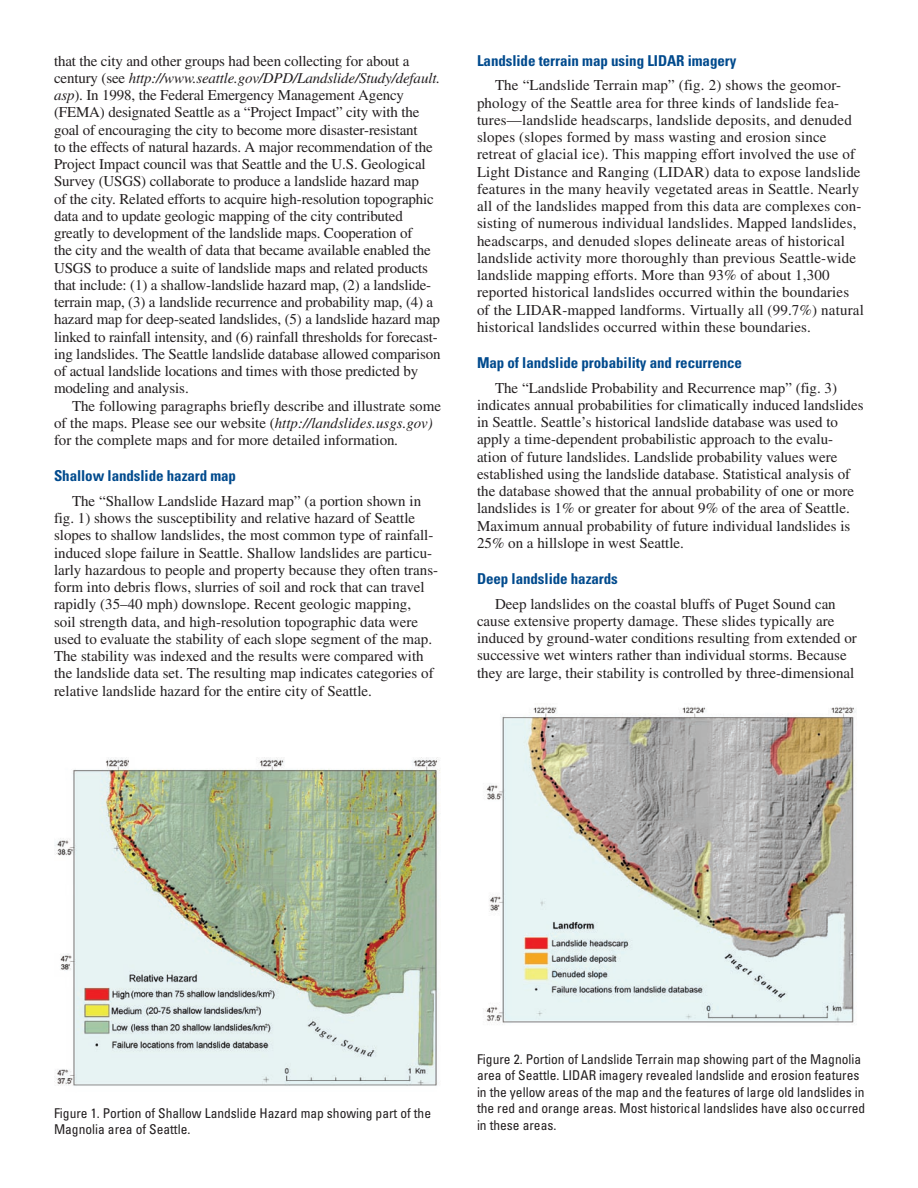
<style>
.page{position:relative;width:918px;height:1188px;background:#fff}
.page>*{position:absolute;margin:0;border:0;box-sizing:border-box;transform-origin:0 0}
.Body_Text{font:15px/17.2px "Times";color:#231f20}
.Heading_2{font:700 condensed 15px "Univers";letter-spacing:-.005em;color:#004a8d}
.FigureCaption{font:condensed 13.5px/16.5px "Univers";color:#231f20}
.s1{font-style:italic}
</style>
<div class="page">
<img style="left:485px;top:706px;width:371px;height:317px">
<img style="left:54px;top:757px;width:386px;height:329px">
<p class="Body_Text" style="left:54px;top:52px;width:388px">that the city and other groups had been collecting for about a century (see <span class="s1">http://www.seattle.gov/DPD/Landslide/Study/default. asp</span>). In 1998, the Federal Emergency Management Agency (FEMA) designated Seattle as a “Project Impact” city with the goal of encouraging the city to become more disaster-resistant<br>to the effects of natural hazards. A major recommendation of the Project Impact council was that Seattle and the U.S. Geological Survey (USGS) collaborate to produce a landslide hazard map<br>of the city. Related efforts to acquire high-resolution topographic data and to update geologic mapping of the city contributed greatly to development of the landslide maps. Cooperation of<br>the city and the wealth of data that became available enabled the USGS to produce a suite of landslide maps and related products that include: (1) a shallow-landslide hazard map, (2) a landslide&shy;terrain map, (3) a landslide recurrence and probability map, (4) a hazard map for deep-seated landslides, (5) a landslide hazard map linked to rainfall intensity, and (6) rainfall thresholds for forecast&shy;ing landslides. The Seattle landslide database allowed comparison of actual landslide locations and times with those predicted by modeling and analysis.</p>
<p class="Body_Text" style="left:54px;top:397px;width:389px;text-indent:18px">The following paragraphs briefly describe and illustrate some of the maps. Please see our website (<span class="s1">http://landslides.usgs.gov) </span>for the complete maps and for more detailed information<span class="s1">.</span></p>
<p class="Heading_2" style="left:54px;top:467px;width:184px">Shallow landslide hazard map</p>
<p class="Body_Text" style="left:54px;top:492px;width:386px;text-indent:18px">The “Shallow Landslide Hazard map” (a portion shown in fig. 1) shows the susceptibility and relative hazard of Seattle slopes to shallow landslides, the most common type of rainfall&shy;induced slope failure in Seattle. Shallow landslides are particu&shy;larly hazardous to people and property because they often trans&shy;form into debris flows, slurries of soil and rock that can travel rapidly (35–40 mph) downslope. Recent geologic mapping,<br>soil strength data, and high-resolution topographic data were used to evaluate the stability of each slope segment of the map.<br>The stability was indexed and the results were compared with the landslide data set. The resulting map indicates categories of relative landslide hazard for the entire city of Seattle.</p>
<p class="Heading_2" style="left:477px;top:51px;width:261px">Landslide terrain map using LIDAR imagery</p>
<p class="Body_Text" style="left:477px;top:77px;width:388px;text-indent:18px">The “Landslide Terrain map” (fig. 2) shows the geomor&shy;phology of the Seattle area for three kinds of landslide fea&shy;tures—landslide headscarps, landslide deposits, and denuded slopes (slopes formed by mass wasting and erosion since retreat of glacial ice). This mapping effort involved the use of Light Distance and Ranging (LIDAR) data to expose landslide features in the many heavily vegetated areas in Seattle. Nearly all of the landslides mapped from this data are complexes con&shy;sisting of numerous individual landslides. Mapped landslides, headscarps, and denuded slopes delineate areas of historical landslide activity more thoroughly than previous Seattle-wide landslide mapping efforts. More than 93% of about 1,300 reported historical landslides occurred within the boundaries of the LIDAR-mapped landforms. Virtually all (99.7%) natural historical landslides occurred within these boundaries.</p>
<p class="Heading_2" style="left:477px;top:353px;width:267px">Map of landslide probability and recurrence</p>
<p class="Body_Text" style="left:477px;top:379px;width:388px;text-indent:18px">The “Landslide Probability and Recurrence map” (fig. 3) indicates annual probabilities for climatically induced landslides in Seattle. Seattle’s historical landslide database was used to apply a time-dependent probabilistic approach to the evalu&shy;ation of future landslides. Landslide probability values were established using the landslide database. Statistical analysis of the database showed that the annual probability of one or more landslides is 1% or greater for about 9% of the area of Seattle.<br>Maximum annual probability of future individual landslides is 25% on a hillslope in west Seattle.</p>
<p class="Heading_2" style="left:477px;top:569px;width:142px">Deep landslide hazards</p>
<p class="Body_Text" style="left:477px;top:595px;width:381px;text-indent:18px">Deep landslides on the coastal bluffs of Puget Sound can cause extensive property damage. These slides typically are induced by ground-water conditions resulting from extended or successive wet winters rather than individual storms. Because they are large, their stability is controlled by three-dimensional</p>
<p class="FigureCaption" style="left:54px;top:1105px;width:379px">Figure 1. Portion of Shallow Landslide Hazard map showing part of the<br>Magnolia area of Seattle.</p>
<p class="FigureCaption" style="left:477px;top:1050px;width:390px">Figure 2. Portion of Landslide Terrain map showing part of the Magnolia area of Seattle. LIDAR imagery revealed landslide and erosion features in the yellow areas of the map and the features of large old landslides in the red and orange areas. Most historical landslides have also occurred in these areas.</p>
</div>
